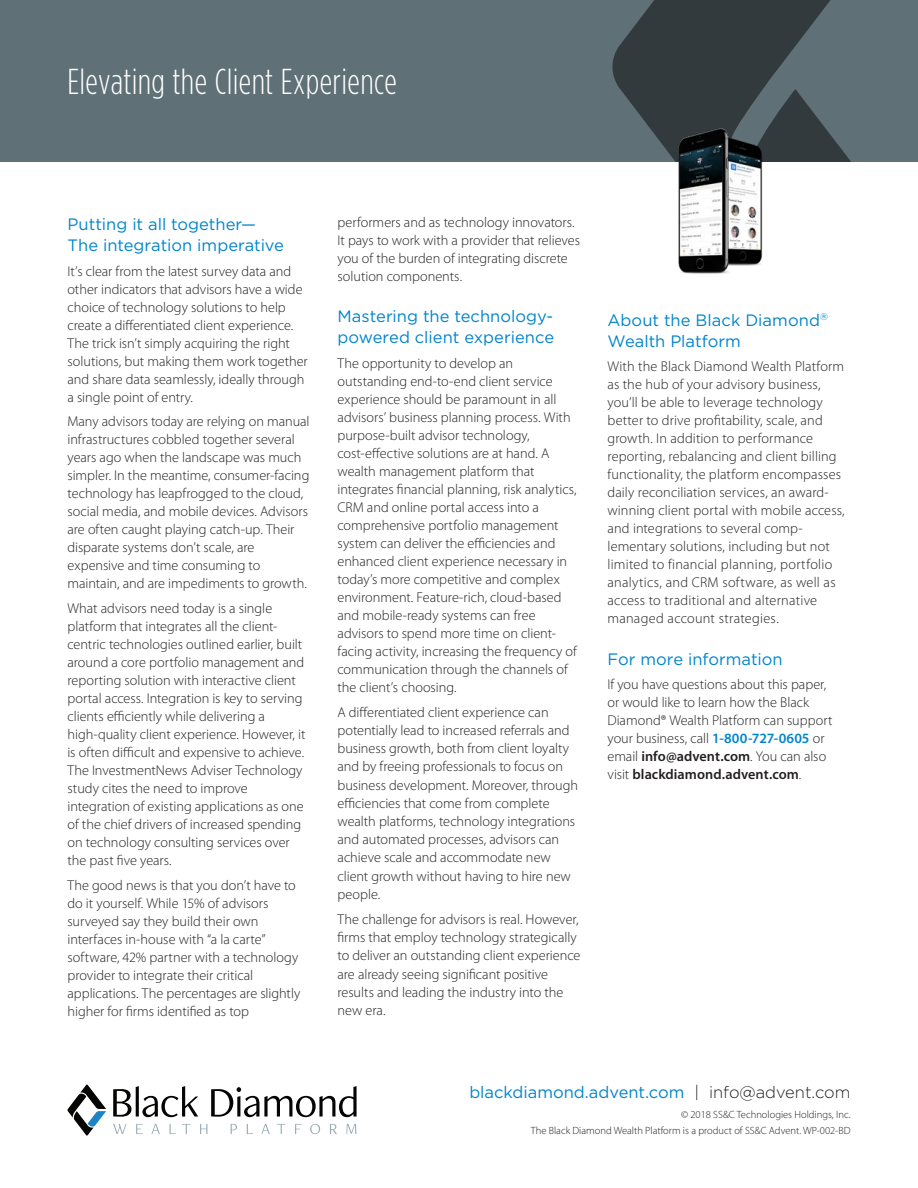
<style>
.page{position:relative;width:918px;height:1188px;background:#fff}
.page>*{position:absolute;margin:0;border:0;box-sizing:border-box;transform-origin:0 0}
.TITLE_back_cover{font:300 36px "Gotham Condensed";letter-spacing:.01em;color:#fff}
.TEXT_blue_subhead{font:16.5px/21px "Gotham";color:#0085cb}
.TEXT{font:300 14.25px/18px "Myriad Pro";color:#231f20}
.TEXT_copyright{font:300 10.5px/16.5px "Myriad Pro";color:#231f20;text-align:right}
.s1{font-weight:600;color:#0085cb}
.s2{font-weight:600}
.s3{font-weight:300;color:#231f20}
</style>
<div class="page">
<svg style="left:0;top:0;width:918px;height:162px;background:#58676e"></svg>
<img style="left:703px;top:119px;width:73px;height:147px">
<img style="left:672px;top:122px;width:74px;height:152px">
<svg style="left:113px;top:1124px;width:14px;height:10px"></svg>
<svg style="left:136px;top:1124px;width:7px;height:10px"></svg>
<svg style="left:152px;top:1124px;width:8px;height:10px"></svg>
<svg style="left:170px;top:1124px;width:6px;height:10px"></svg>
<svg style="left:182px;top:1124px;width:8px;height:10px"></svg>
<svg style="left:200px;top:1124px;width:7px;height:10px"></svg>
<svg style="left:231px;top:1124px;width:6px;height:10px"></svg>
<svg style="left:247px;top:1124px;width:6px;height:10px"></svg>
<svg style="left:261px;top:1124px;width:9px;height:10px"></svg>
<svg style="left:277px;top:1124px;width:8px;height:10px"></svg>
<svg style="left:295px;top:1124px;width:6px;height:10px"></svg>
<svg style="left:310px;top:1124px;width:10px;height:10px"></svg>
<svg style="left:330px;top:1124px;width:7px;height:10px"></svg>
<svg style="left:346px;top:1124px;width:10px;height:10px"></svg>
<svg style="left:113px;top:1086px;width:85px;height:31px"></svg>
<svg style="left:211px;top:1086px;width:146px;height:31px"></svg>
<svg style="left:68px;top:1085px;width:38px;height:51px"></svg>
<p class="TITLE_back_cover" style="left:68px;top:62px;width:331px">Elevating the Client Experience</p>
<p class="TEXT_blue_subhead" style="left:68px;top:213px;width:218px">Putting it all together—<br>The integration imperative</p>
<p class="TEXT" style="left:68px;top:262px;width:242px">It’s clear from the latest survey data and other indicators that advisors have a wide choice of technology solutions to help create a differentiated client experience.<br>The trick isn’t simply acquiring the right solutions, but making them work together and share data seamlessly, ideally through a single point of entry.</p>
<p class="TEXT" style="left:68px;top:412px;width:244px">Many advisors today are relying on manual infrastructures cobbled together several years ago when the landscape was much simpler. In the meantime, consumer-facing technology has leapfrogged to the cloud, social media, and mobile devices. Advisors are often caught playing catch-up. Their disparate systems don’t scale, are expensive and time consuming to maintain, and are impediments to growth.</p>
<p class="TEXT" style="left:68px;top:599px;width:240px">What advisors need today is a single platform that integrates all the client&shy;centric technologies outlined earlier, built around a core portfolio management and reporting solution with interactive client portal access. Integration is key to serving clients efficiently while delivering a high-quality client experience. However, it is often difficult and expensive to achieve.<br>The InvestmentNews Adviser Technology study cites the need to improve integration of existing applications as one of the chief drivers of increased spending on technology consulting services over the past five years.</p>
<p class="TEXT" style="left:68px;top:876px;width:234px">The good news is that you don’t have to do it yourself. While 15% of advisors surveyed say they build their own interfaces in-house with “a la carte” software, 42% partner with a technology provider to integrate their critical applications. The percentages are slightly higher for firms identified as top</p>
<p class="TEXT" style="left:338px;top:213px;width:244px">performers and as technology innovators.<br>It pays to work with a provider that relieves you of the burden of integrating discrete solution components.</p>
<p class="TEXT_blue_subhead" style="left:338px;top:305px;width:218px">Mastering the technology&shy;powered client experience</p>
<p class="TEXT" style="left:338px;top:354px;width:241px">The opportunity to develop an outstanding end-to-end client service experience should be paramount in all advisors’ business planning process. With purpose-built advisor technology, cost-effective solutions are at hand. A wealth management platform that integrates financial planning, risk analytics, CRM and online portal access into a comprehensive portfolio management system can deliver the efficiencies and enhanced client experience necessary in today’s more competitive and complex environment. Feature-rich, cloud-based and mobile-ready systems can free advisors to spend more time on client&shy;facing activity, increasing the frequency of communication through the channels of the client’s choosing.</p>
<p class="TEXT" style="left:338px;top:703px;width:242px">A differentiated client experience can potentially lead to increased referrals and business growth, both from client loyalty and by freeing professionals to focus on business development. Moreover, through efficiencies that come from complete wealth platforms, technology integrations and automated processes, advisors can achieve scale and accommodate new client growth without having to hire new people.</p>
<p class="TEXT" style="left:338px;top:910px;width:245px">The challenge for advisors is real. However, firms that employ technology strategically to deliver an outstanding client experience are already seeing significant positive results and leading the industry into the new era.</p>
<p class="TEXT_blue_subhead" style="left:608px;top:309px;width:222px">About the Black Diamond<sup>®<br></sup>Wealth Platform</p>
<p class="TEXT" style="left:608px;top:358px;width:239px">With the Black Diamond Wealth Platform as the hub of your advisory business, you’ll be able to leverage technology better to drive profitability, scale, and growth. In addition to performance reporting, rebalancing and client billing functionality, the platform encompasses daily reconciliation services, an award&shy;winning client portal with mobile access, and integrations to several comp&shy;lementary solutions, including but not limited to financial planning, portfolio analytics, and CRM software, as well as access to traditional and alternative managed account strategies.</p>
<p class="TEXT_blue_subhead" style="left:608px;top:648px;width:177px">For more information</p>
<p class="TEXT" style="left:608px;top:676px;width:226px">If you have questions about this paper, or would like to learn how the Black Diamond® Wealth Platform can support your business, call <span class="s1">1-800-727-0605</span> or email <span class="s2">info@advent.com</span>. You can also visit <span class="s2">blackdiamond.advent.com</span>.</p>
<p class="TEXT_blue_subhead" style="left:469px;top:1082px;width:383px">blackdiamond.advent.com <span class="s3">| info@advent.com</span></p>
<p class="TEXT_copyright" style="left:531px;top:1106px;width:321px">© 2018 SS&amp;C Technologies Holdings, Inc.<br>The Black Diamond Wealth Platform is a product of SS&amp;C Advent. WP-002-BD</p>
</div>
